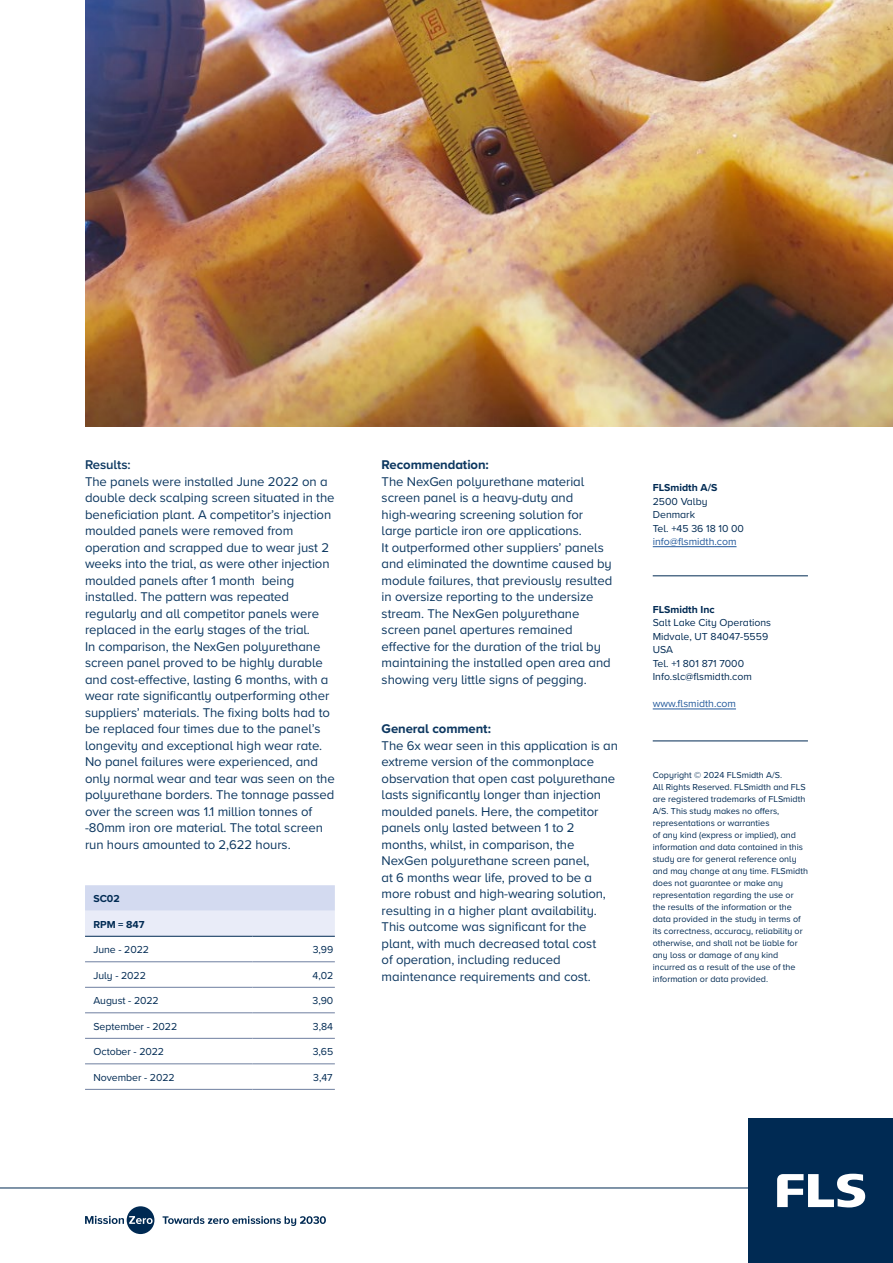
<style>
.page{position:relative;width:893px;height:1263px;background:#fff}
.page>*{position:absolute;margin:0;border:0;box-sizing:border-box;transform-origin:0 0}
.t1{font:13.2px/16.5px "Proxima Nova";letter-spacing:-.005em;color:#0c3760}
.t2{font:700 13.2px "Proxima Nova";letter-spacing:-.005em;color:#0c3760}
.t3{font:600 13.2px "Proxima Nova";letter-spacing:-.005em;color:#0c3760}
.t4{font:10.5px/13.5px "Proxima Nova";color:#002a53}
.t5{font:700 10.5px "Proxima Nova";color:#002a53}
.t6{font:10.5px "Proxima Nova";color:#245a9c}
.t7{font:9px/12px "Proxima Nova";color:#002a53}
</style>
<div class="page">
<hr style="left:0;top:1188px;width:893px;height:1px;background:#002a53">
<hr style="left:653px;top:741px;width:155px;height:1px;background:#002a53">
<svg style="left:85px;top:1206px;width:69px;height:28px"></svg>
<svg style="left:163px;top:1216px;width:163px;height:10px"></svg>
<div style="left:748px;top:1118px;width:145px;height:145px;background:#002a53"></div>
<svg style="left:777px;top:1174px;width:88px;height:33px"></svg>
<hr style="left:653px;top:546px;width:83px;height:1px;background:#245a9c">
<hr style="left:653px;top:709px;width:83px;height:1px;background:#245a9c">
<hr style="left:653px;top:576px;width:155px;height:1px;background:#002a53">
<svg style="left:85px;top:885px;width:250px;height:51px;background:#dde2f3"></svg>
<hr style="left:85px;top:936px;width:168px;height:1px;background:#002a53">
<hr style="left:253px;top:936px;width:82px;height:1px;background:#002a53">
<hr style="left:85px;top:961px;width:168px;height:1px;background:#6e7fa0">
<hr style="left:253px;top:961px;width:82px;height:1px;background:#6e7fa0">
<hr style="left:85px;top:987px;width:168px;height:1px;background:#6e7fa0">
<hr style="left:253px;top:987px;width:82px;height:1px;background:#6e7fa0">
<hr style="left:85px;top:1012px;width:168px;height:1px;background:#6e7fa0">
<hr style="left:253px;top:1012px;width:82px;height:1px;background:#6e7fa0">
<hr style="left:85px;top:1038px;width:168px;height:1px;background:#6e7fa0">
<hr style="left:253px;top:1038px;width:82px;height:1px;background:#6e7fa0">
<hr style="left:85px;top:1063px;width:168px;height:1px;background:#6e7fa0">
<hr style="left:253px;top:1063px;width:82px;height:1px;background:#6e7fa0">
<hr style="left:85px;top:1089px;width:168px;height:1px;background:#6e7fa0">
<hr style="left:253px;top:1089px;width:82px;height:1px;background:#6e7fa0">
<img style="left:85px;top:0;width:808px;height:427px">
<p class="t3" style="left:85px;top:455px;width:47px">Results:</p>
<p class="t1" style="left:85px;top:472px;width:251px">The panels were installed June 2022 on a double deck scalping screen situated in the beneficiation plant. A competitor’s injection moulded panels were removed from operation and scrapped due to wear just 2 weeks into the trial, as were other injection moulded panels after 1 month being installed. The pattern was repeated regularly and all competitor panels were replaced in the early stages of the trial.<br>In comparison, the NexGen polyurethane screen panel proved to be highly durable and cost-effective, lasting 6 months, with a wear rate significantly outperforming other suppliers’ materials. The fixing bolts had to be replaced four times due to the panel’s longevity and exceptional high wear rate.<br>No panel failures were experienced, and only normal wear and tear was seen on the polyurethane borders. The tonnage passed over the screen was 1.1 million tonnes of -80mm iron ore material. The total screen run hours amounted to 2,622 hours.</p>
<p class="t5" style="left:94px;top:891px;width:28px">SC02</p>
<p class="t5" style="left:94px;top:916px;width:52px">RPM = 847</p>
<p class="t4" style="left:94px;top:942px;width:57px">June - 2022</p>
<p class="t4" style="left:313px;top:942px;width:22px">3,99</p>
<p class="t4" style="left:94px;top:968px;width:54px">July - 2022</p>
<p class="t4" style="left:313px;top:968px;width:22px">4,02</p>
<p class="t4" style="left:94px;top:993px;width:67px">August - 2022</p>
<p class="t4" style="left:313px;top:993px;width:22px">3,90</p>
<p class="t4" style="left:94px;top:1019px;width:85px">September - 2022</p>
<p class="t4" style="left:313px;top:1019px;width:22px">3,84</p>
<p class="t4" style="left:94px;top:1044px;width:72px">October - 2022</p>
<p class="t4" style="left:313px;top:1044px;width:22px">3,65</p>
<p class="t4" style="left:94px;top:1070px;width:83px">November - 2022</p>
<p class="t4" style="left:313px;top:1070px;width:21px">3,47</p>
<p class="t2" style="left:382px;top:455px;width:109px">Recommendation:</p>
<p class="t1" style="left:382px;top:472px;width:232px">The NexGen polyurethane material screen panel is a heavy-duty and high-wearing screening solution for large particle iron ore applications.<br>It outperformed other suppliers’ panels and eliminated the downtime caused by module failures, that previously resulted in oversize reporting to the undersize stream. The NexGen polyurethane screen panel apertures remained effective for the duration of the trial by maintaining the installed open area and showing very little signs of pegging.</p>
<p class="t2" style="left:382px;top:719px;width:111px">General comment:</p>
<p class="t1" style="left:382px;top:736px;width:238px">The 6x wear seen in this application is an extreme version of the commonplace observation that open cast polyurethane lasts significantly longer than injection moulded panels. Here, the competitor panels only lasted between 1 to 2 months, whilst, in comparison, the NexGen polyurethane screen panel,<br>at 6 months wear life, proved to be a more robust and high-wearing solution, resulting in a higher plant availability.<br>This outcome was significant for the plant, with much decreased total cost<br>of operation, including reduced maintenance requirements and cost.</p>
<p class="t5" style="left:653px;top:480px;width:66px">FLSmidth A/S</p>
<p class="t4" style="left:653px;top:494px;width:93px">2500 Valby<br>Denmark<br>Tel. +45 36 18 10 00</p>
<p class="t6" style="left:653px;top:534px;width:85px">info@flsmidth.com</p>
<p class="t5" style="left:653px;top:601px;width:64px">FLSmidth Inc</p>
<p class="t4" style="left:653px;top:615px;width:120px">Salt Lake City Operations<br>Midvale, UT 84047-5559<br>USA<br>Tel. +1 801 871 7000<br>Info.slc@flsmidth.com</p>
<p class="t6" style="left:653px;top:696px;width:85px">www.flsmidth.com</p>
<p class="t7" style="left:653px;top:769px;width:157px">Copyright © 2024 FLSmidth A/S.<br>All Rights Reserved. FLSmidth and FLS are registered trademarks of FLSmidth A/S. This study makes no offers, representations or warranties<br>of any kind (express or implied), and information and data contained in this study are for general reference only and may change at any time. FLSmidth does not guarantee or make any representation regarding the use or the results of the information or the data provided in the study in terms of its correctness, accuracy, reliability or otherwise, and shall not be liable for any loss or damage of any kind incurred as a result of the use of the information or data provided.</p>
</div>
